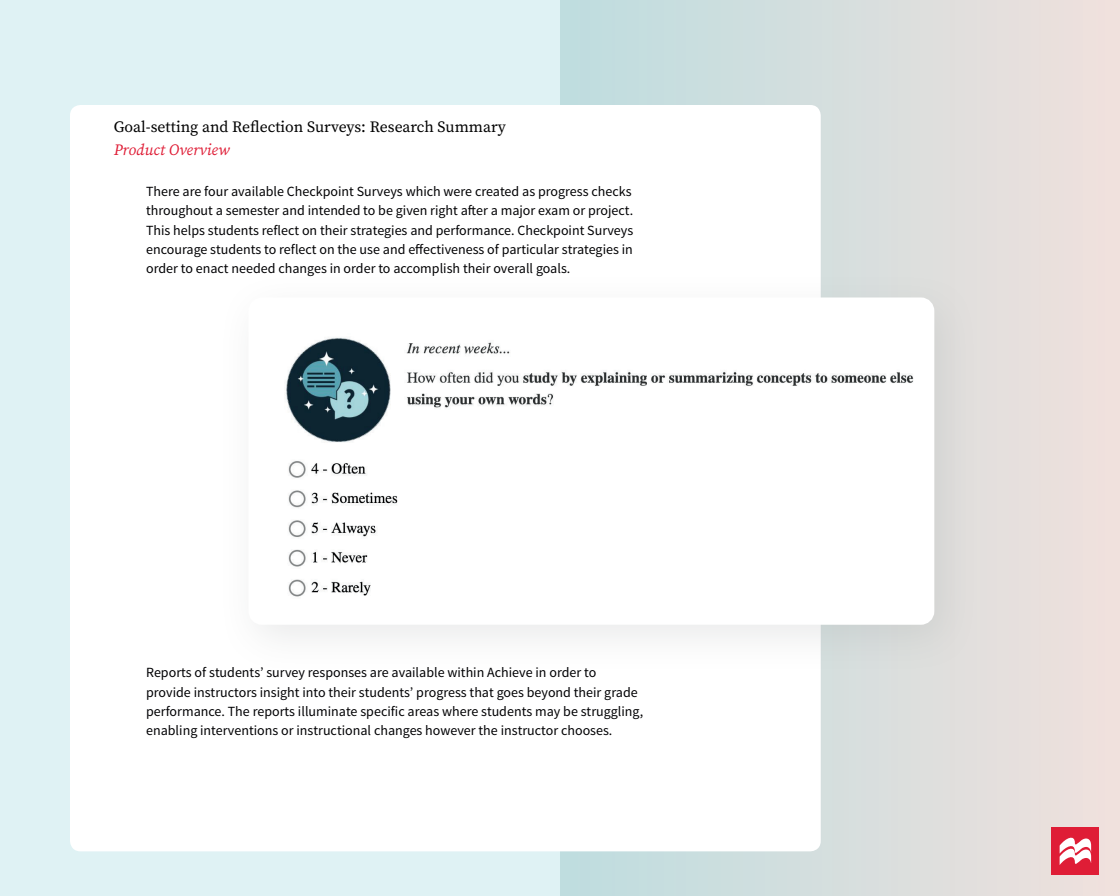
<style>
.page{position:relative;width:1120px;height:896px;background:#fff}
.page>*{position:absolute;margin:0;border:0;box-sizing:border-box;transform-origin:0 0}
.t1{font:15.75px "Source Serif Pro";color:#000}
.t2{font:italic 15.75px "Source Serif Pro";color:#df1d36}
.t3{font:14px/19.2px "Source Sans Pro";color:#010103}
</style>
<div class="page">
<div style="left:560px;top:0;width:560px;height:896px;background:linear-gradient(to right,#bddddf,#efe0dc)"></div>
<div style="left:0;top:0;width:560px;height:896px;background:#dff2f4"></div>
<div style="left:1052px;top:828px;width:47px;height:47px;background:#df1d36"></div>
<svg style="left:1060px;top:837px;width:31px;height:28px"></svg>
<div style="left:70px;top:105px;width:751px;height:746px;background:#fff;border-radius:10px"></div>
<div style="left:217px;top:271px;width:763px;height:405px;background:#939597;opacity:.2"></div>
<svg style="left:261px;top:310px;width:660px;height:302px"></svg>
<img style="left:272px;top:321px;width:646px;height:286px">
<div style="left:248px;top:297px;width:686px;height:328px;border:12px solid #fff;border-radius:8px"></div>
<p class="t1" style="left:114px;top:116px;width:394px">Goal-setting and Reflection Surveys: Research Summary</p>
<p class="t2" style="left:114px;top:140px;width:117px">Product Overview</p>
<p class="t3" style="left:146px;top:182px;width:489px">There are four available Checkpoint Surveys which were created as progress checks throughout a semester and intended to be given right after a major exam or project.<br>This helps students reflect on their strategies and performance. Checkpoint Surveys encourage students to reflect on the use and effectiveness of particular strategies in order to enact needed changes in order to accomplish their overall goals.</p>
<p class="t3" style="left:146px;top:663px;width:499px">Reports of students’ survey responses are available within Achieve in order to provide instructors insight into their students’ progress that goes beyond their grade performance. The reports illuminate specific areas where students may be struggling, enabling interventions or instructional changes however the instructor chooses.</p>
</div>
